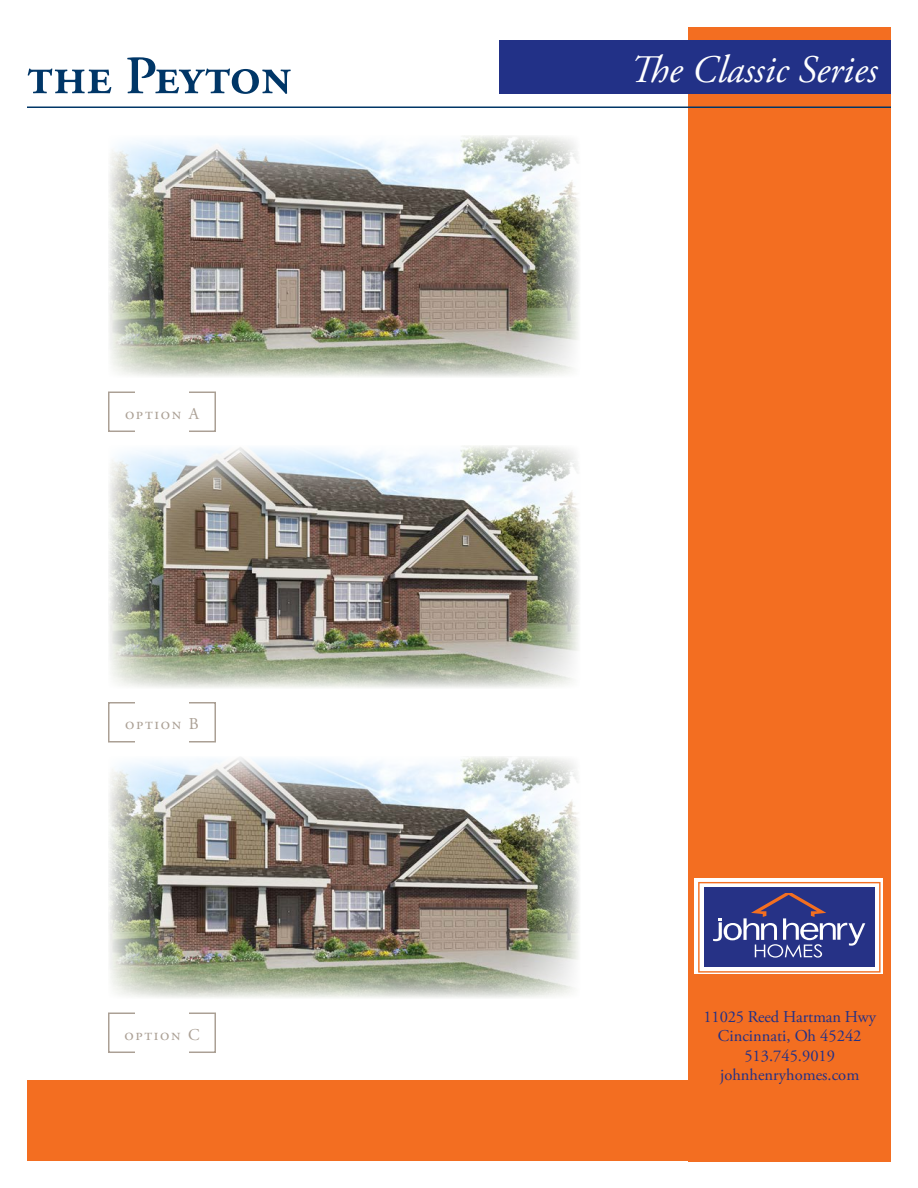
<style>
.page{position:relative;width:918px;height:1188px;background:#fff}
.page>*{position:absolute;margin:0;border:0;box-sizing:border-box;transform-origin:0 0}
.t1{font:600 54px "Adobe Garamond Pro";color:#003667}
.t2{font:italic 39px "Adobe Garamond Pro";color:#fff}
.t3{font:16.5px/19.5px "Adobe Garamond Pro";color:#223187;text-align:center}
.t4{font:16.5px "Adobe Garamond Pro";letter-spacing:.1em;color:#aba095}
</style>
<div class="page">
<div style="left:688px;top:27px;width:203px;height:1134px;background:#f36e21"></div>
<div style="left:27px;top:1080px;width:662px;height:81px;background:#f36e21"></div>
<hr style="left:27px;top:106px;width:864px;height:2px;background:#003667">
<div style="left:694px;top:878px;width:190px;height:96px;background:#fff"></div>
<svg style="left:698px;top:882px;width:183px;height:91px"></svg>
<div style="left:500px;top:40px;width:391px;height:54px;background:#223187"></div>
<div style="left:108px;top:392px;width:28px;height:40px;border:2px solid #aba095"></div>
<div style="left:188px;top:392px;width:28px;height:40px;border:2px solid #aba095"></div>
<img style="left:109px;top:446px;width:470px;height:242px">
<img style="left:109px;top:136px;width:470px;height:241px">
<img style="left:109px;top:757px;width:470px;height:241px">
<div style="left:108px;top:702px;width:28px;height:41px;border:2px solid #aba095"></div>
<div style="left:188px;top:702px;width:28px;height:41px;border:2px solid #aba095"></div>
<div style="left:108px;top:1013px;width:28px;height:40px;border:2px solid #aba095"></div>
<div style="left:188px;top:1013px;width:28px;height:40px;border:2px solid #aba095"></div>
<p class="t1" style="left:27px;top:45px;width:266px">the Peyton</p>
<h2 class="t2" style="left:630px;top:46px;width:249px">The Classic Series</h2>
<p class="t4" style="left:125px;top:403px;width:75px">option A</p>
<p class="t4" style="left:125px;top:714px;width:75px">option B</p>
<p class="t4" style="left:124px;top:1024px;width:77px">option C</p>
<p class="t3" style="left:704px;top:1007px;width:174px">11025 Reed Hartman Hwy<br>Cincinnati, Oh 45242<br>513.745.9019 johnhenryhomes.com</p>
</div>
